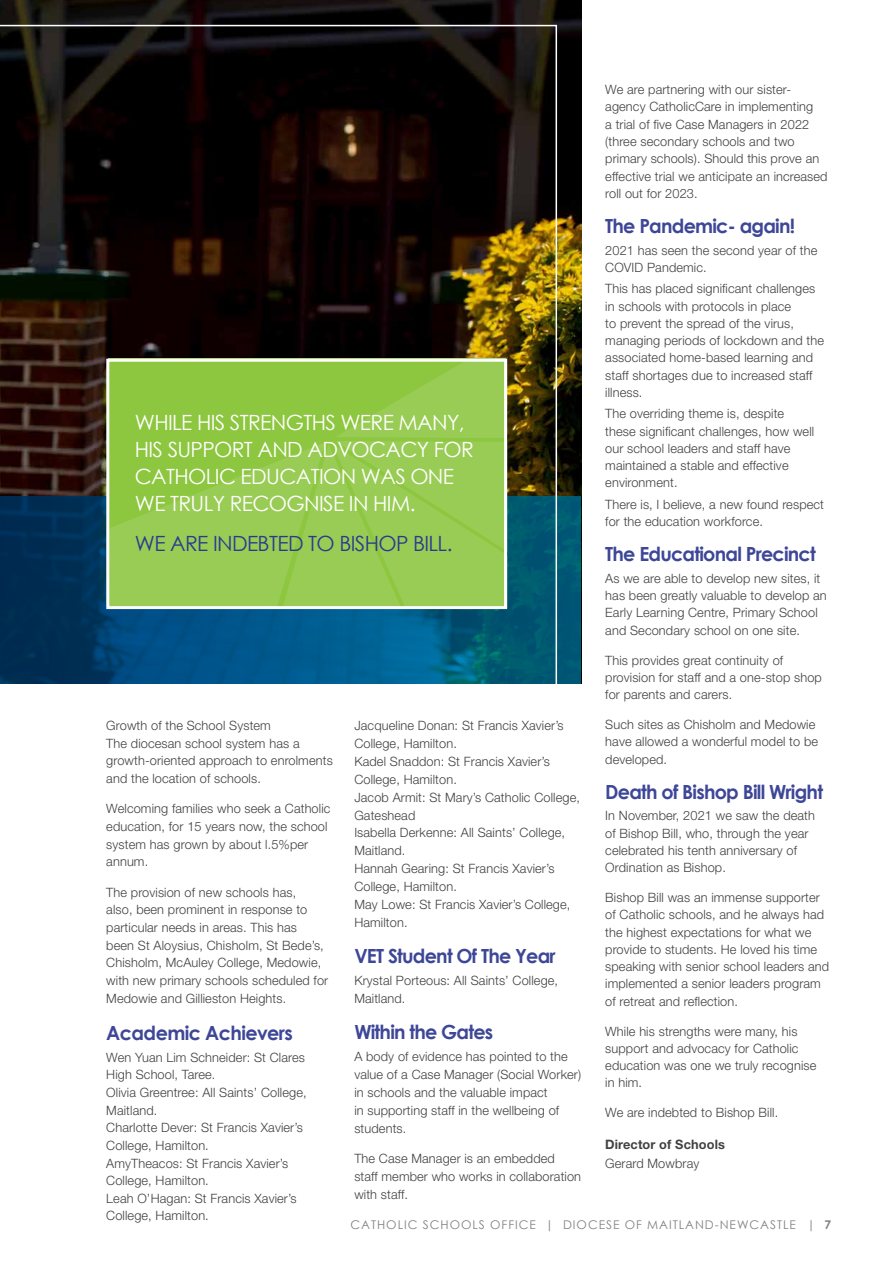
<style>
.page{position:relative;width:893px;height:1263px;background:#fff}
.page>*{position:absolute;margin:0;border:0;box-sizing:border-box;transform-origin:0 0}
.t1{font:21px/27px "Century Gothic";letter-spacing:-.03em;color:#fff}
.t2{font:21px "Century Gothic";letter-spacing:-.03em;color:#2b3990}
.t3{font:700 19.5px "Century Gothic";letter-spacing:-.04em;color:#3e4797}
.t4{font:700 13.05px "Helvetica Neue LT Std";letter-spacing:.01em;color:#414042}
.t5{font:300 13.05px "Helvetica Neue LT Std";letter-spacing:.01em;color:#414042}
.t6{font:300 12.9px/17.2px "Helvetica Neue LT Std";letter-spacing:.01em;color:#414042}
.t7{font:12px "Century Gothic";letter-spacing:.08em;color:#808285}
.s1{font-weight:700}
</style>
<div class="page">
<img style="left:0;top:0;width:581px;height:496px">
<div style="left:0;top:496px;width:581px;height:187px;background:linear-gradient(to bottom,#005d75,#005474)"></div>
<svg style="left:0;top:25px;width:557px;height:659px;background:#394e2e"></svg>
<p class="t6" style="left:605px;top:81px;width:224px">We are partnering with our sister&shy;agency CatholicCare in implementing<br>a trial of five Case Managers in 2022 (three secondary schools and two primary schools). Should this prove an effective trial we anticipate an increased roll out for 2023.</p>
<h2 class="t3" style="left:605px;top:211px;width:191px">The Pandemic- again!</h2>
<p class="t6" style="left:605px;top:241px;width:214px">2021 has seen the second year of the<br>COVID Pandemic.</p>
<p class="t6" style="left:605px;top:280px;width:220px">This has placed significant challenges in schools with protocols in place<br>to prevent the spread of the virus, managing periods of lockdown and the associated home-based learning and staff shortages due to increased staff illness.</p>
<p class="t6" style="left:605px;top:405px;width:210px">The overriding theme is, despite these significant challenges, how well our school leaders and staff have maintained a stable and effective environment.</p>
<p class="t6" style="left:605px;top:495px;width:220px">There is, I believe, a new found respect for the education workforce.</p>
<h2 class="t3" style="left:605px;top:539px;width:212px">The Educational Precinct</h2>
<p class="t6" style="left:605px;top:569px;width:223px">As we are able to develop new sites, it has been greatly valuable to develop an Early Learning Centre, Primary School and Secondary school on one site.</p>
<p class="t6" style="left:605px;top:651px;width:218px">This provides great continuity of provision for staff and a one-stop shop for parents and carers.</p>
<p class="t6" style="left:605px;top:716px;width:214px">Such sites as Chisholm and Medowie have allowed a wonderful model to be developed.</p>
<h2 class="t3" style="left:605px;top:777px;width:219px">Death of Bishop Bill Wright</h2>
<p class="t6" style="left:605px;top:807px;width:211px">In November, 2021 we saw the death of Bishop Bill, who, through the year celebrated his tenth anniversary of<br>Ordination as Bishop.</p>
<p class="t6" style="left:605px;top:889px;width:225px">Bishop Bill was an immense supporter of Catholic schools, and he always had the highest expectations for what we provide to students. He loved his time speaking with senior school leaders and implemented a senior leaders program of retreat and reflection.</p>
<p class="t6" style="left:605px;top:1022px;width:213px">While his strengths were many, his support and advocacy for Catholic education was one we truly recognise in him.</p>
<p class="t6" style="left:605px;top:1104px;width:174px">We are indebted to Bishop Bill.</p>
<p class="t4" style="left:605px;top:1136px;width:121px">Director of Schools</p>
<p class="t5" style="left:605px;top:1156px;width:96px">Gerard Mowbray</p>
<h1 class="t1" style="left:135px;top:409px;width:340px">WHILE HIS STRENGTHS WERE MANY,<br>HIS SUPPORT AND ADVOCACY FOR<br>CATHOLIC EDUCATION WAS ONE<br>WE TRULY RECOGNISE IN HIM.</h1>
<h1 class="t2" style="left:135px;top:528px;width:319px">WE ARE INDEBTED TO BISHOP BILL.</h1>
<p class="t6" style="left:106px;top:716px;width:228px;line-height:17.7px">Growth of the School System<br>The diocesan school system has a growth-oriented approach to enrolments and the location of schools.</p>
<p class="t6" style="left:106px;top:800px;width:226px;line-height:17.7px">Welcoming families who seek a Catholic education, for 15 years now, the school system has grown by about l.5%per annum.</p>
<p class="t6" style="left:106px;top:883px;width:223px;line-height:17.7px">The provision of new schools has,<br>also, been prominent in response to particular needs in areas. This has<br>been St Aloysius, Chisholm, St Bede’s, Chisholm, McAuley College, Medowie, with new primary schools scheduled for Medowie and Gillieston Heights.</p>
<h2 class="t3" style="left:106px;top:1018px;width:188px">Academic Achievers</h2>
<p class="t6" style="left:106px;top:1048px;width:202px;line-height:17.7px">Wen Yuan Lim Schneider: St Clares<br>High School, Taree.<br>Olivia Greentree: All Saints’ College,<br>Maitland.<br>Charlotte Dever: St Francis Xavier’s<br>College, Hamilton.<br>AmyTheacos: St Francis Xavier’s<br>College, Hamilton.<br>Leah O’Hagan: St Francis Xavier’s<br>College, Hamilton.</p>
<p class="t6" style="left:354px;top:716px;width:227px;line-height:17.9px">Jacqueline Donan: St Francis Xavier’s<br>College, Hamilton.<br>Kadel Snaddon: St Francis Xavier’s<br>College, Hamilton.<br>Jacob Armit: St Mary’s Catholic College,<br>Gateshead<br>Isabella Derkenne: All Saints’ College,<br>Maitland.<br>Hannah Gearing: St Francis Xavier’s<br>College, Hamilton.<br>May Lowe: St Francis Xavier’s College,<br>Hamilton.</p>
<h2 class="t3" style="left:354px;top:941px;width:203px">VET Student Of The Year</h2>
<p class="t6" style="left:354px;top:971px;width:205px;line-height:17.9px">Krystal Porteous: All Saints’ College,<br>Maitland.</p>
<h2 class="t3" style="left:354px;top:1017px;width:140px">Within the Gates</h2>
<p class="t6" style="left:354px;top:1047px;width:228px;line-height:17.9px">A body of evidence has pointed to the value of a Case Manager (Social Worker) in schools and the valuable impact<br>in supporting staff in the wellbeing of students.</p>
<p class="t6" style="left:354px;top:1149px;width:228px;line-height:17.9px">The Case Manager is an embedded staff member who works in collaboration with staff.</p>
<p class="t7" style="left:350px;top:1217px;width:482px">CATHOLIC SCHOOLS OFFICE | DIOCESE OF MAITLAND-NEWCASTLE | <span class="s1">7</span></p>
</div>
